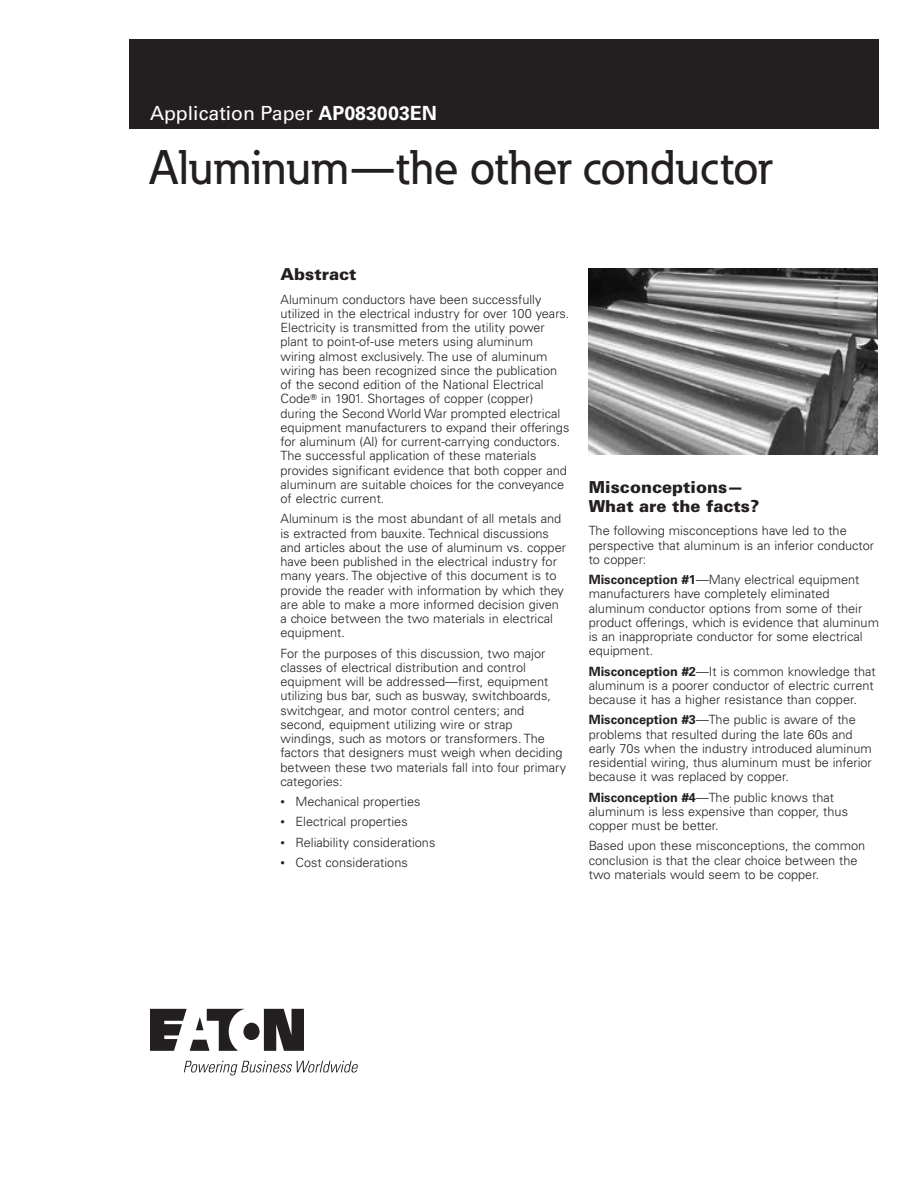
<style>
.page{position:relative;width:918px;height:1188px;background:#fff}
.page>*{position:absolute;margin:0;border:0;box-sizing:border-box;transform-origin:0 0}
._00_Product{font:500 48px "Eaton";color:#231f20}
.t1{font:19.5px "Univers LT Std";color:#fff}
._01_Head1{font:900 16.5px/19.5px "Univers LT Std";color:#231f20}
._02_Body{font:300 12.75px/14.2px "Univers LT Std";color:#231f20}
.s1{font-weight:700}
.s2{font-family:"Universal Newswith Comm Pi";font-weight:400}
.s3{font-size:9px}
</style>
<div class="page">
<div style="left:129px;top:39px;width:750px;height:90px;background:#231f20"></div>
<svg style="left:150px;top:1009px;width:154px;height:42px"></svg>
<svg style="left:184px;top:1061px;width:174px;height:15px"></svg>
<img style="left:589px;top:269px;width:289px;height:186px">
<h2 class="t1" style="left:150px;top:102px;width:288px">Application Paper <span class="s1">AP083003EN</span></h2>
<p class="_00_Product" style="left:150px;top:138px;width:624px">Aluminum—the other conductor</p>
<p class="_01_Head1" style="left:280px;top:265px;width:78px">Abstract</p>
<p class="_02_Body" style="left:280px;top:292px;width:291px">Aluminum conductors have been successfully utilized in the electrical industry for over 100 years.<br>Electricity is transmitted from the utility power plant to point-of-use meters using aluminum wiring almost exclusively. The use of aluminum wiring has been recognized since the publication of the second edition of the National Electrical Code<span class="s2">T</span> in 1901. Shortages of copper (copper) during the Second World War prompted electrical equipment manufacturers to expand their offerings for aluminum (Al) for current-carrying conductors.<br>The successful application of these materials provides significant evidence that both copper and aluminum are suitable choices for the conveyance of electric current.</p>
<p class="_02_Body" style="left:280px;top:512px;width:287px">Aluminum is the most abundant of all metals and is extracted from bauxite. Technical discussions and articles about the use of aluminum vs. copper have been published in the electrical industry for many years. The objective of this document is to provide the reader with information by which they are able to make a more informed decision given a choice between the two materials in electrical equipment.</p>
<p class="_02_Body" style="left:280px;top:646px;width:287px">For the purposes of this discussion, two major classes of electrical distribution and control equipment will be addressed—first, equipment utilizing bus bar, such as busway, switchboards, switchgear, and motor control centers; and second, equipment utilizing wire or strap windings, such as motors or transformers. The factors that designers must weigh when deciding between these two materials fall into four primary categories:</p>
<p class="_02_Body" style="left:280px;top:795px;width:142px"><span class="s3">•</span> Mechanical properties</p>
<p class="_02_Body" style="left:280px;top:815px;width:129px"><span class="s3">•</span> Electrical properties</p>
<p class="_02_Body" style="left:280px;top:835px;width:156px"><span class="s3">•</span> Reliability considerations</p>
<p class="_02_Body" style="left:280px;top:855px;width:129px"><span class="s3">•</span> Cost considerations</p>
<p class="_01_Head1" style="left:589px;top:477px;width:172px">Misconceptions—<br>What are the facts?</p>
<p class="_02_Body" style="left:589px;top:524px;width:287px">The following misconceptions have led to the perspective that aluminum is an inferior conductor to copper:</p>
<p class="_02_Body" style="left:589px;top:572px;width:292px"><span class="s1">Misconception #1</span>—Many electrical equipment manufacturers have completely eliminated aluminum conductor options from some of their product offerings, which is evidence that aluminum is an inappropriate conductor for some electrical equipment.</p>
<p class="_02_Body" style="left:589px;top:664px;width:289px"><span class="s1">Misconception #2</span>—It is common knowledge that aluminum is a poorer conductor of electric current because it has a higher resistance than copper.</p>
<p class="_02_Body" style="left:589px;top:713px;width:285px"><span class="s1">Misconception #3</span>—The public is aware of the problems that resulted during the late 60s and early 70s when the industry introduced aluminum residential wiring, thus aluminum must be inferior because it was replaced by copper.</p>
<p class="_02_Body" style="left:589px;top:790px;width:261px"><span class="s1">Misconception #4</span>—The public knows that aluminum is less expensive than copper, thus copper must be better.</p>
<p class="_02_Body" style="left:589px;top:839px;width:278px">Based upon these misconceptions, the common conclusion is that the clear choice between the two materials would seem to be copper.</p>
</div>
